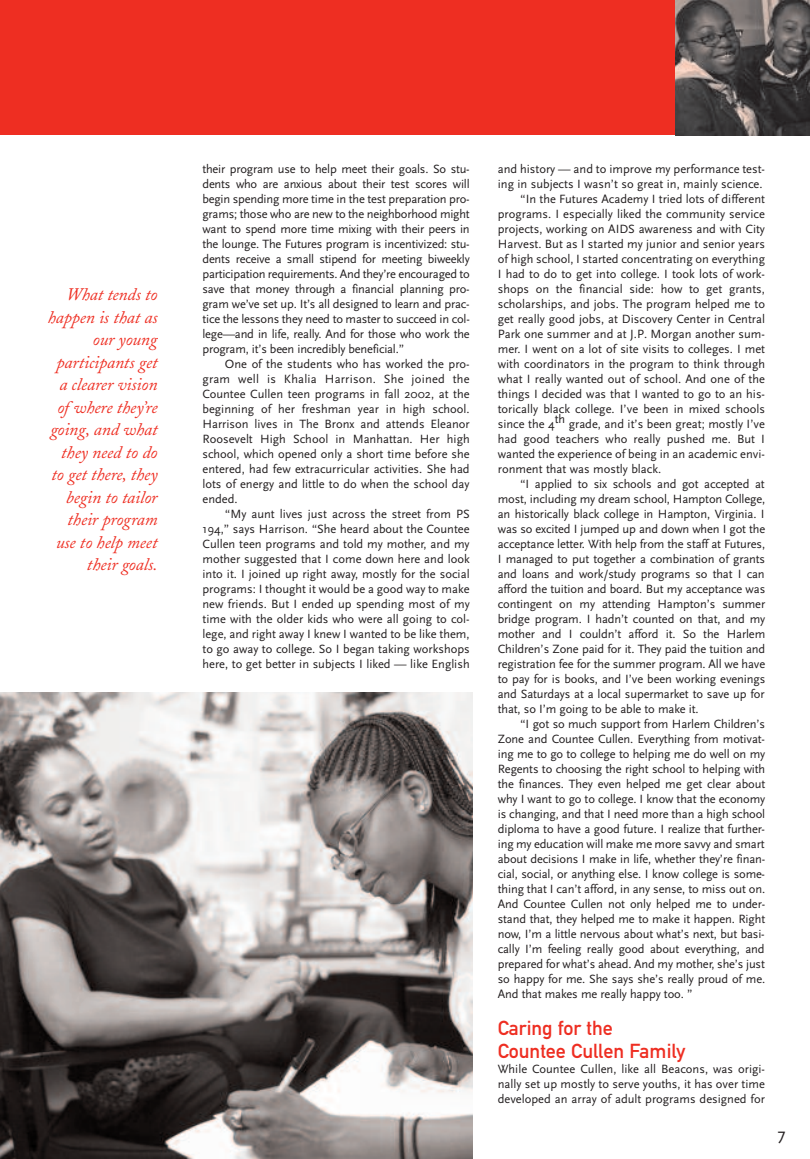
<style>
.page{position:relative;width:810px;height:1159px;background:#fff}
.page>*{position:absolute;margin:0;border:0;box-sizing:border-box;transform-origin:0 0}
.t1{font:20px/22.5px "DIN Mittelschrift";color:#ee2e22}
.t2{font:italic 17.5px/22.5px "Adobe Caslon";letter-spacing:-.005em;color:#ee2e22;text-align:right}
.t3{font:17.5px "Scala Sans";color:#231f20}
.t4{font:12.5px/15px "Scala Sans";letter-spacing:-.01em;color:#231f20;text-align:justify}
</style>
<div class="page">
<div style="left:0;top:0;width:675px;height:135px;background:#ee2e22"></div>
<img style="left:675px;top:0;width:135px;height:135px">
<img style="left:0;top:692px;width:472px;height:467px">
<h2 class="t2" style="left:48px;top:285px;width:111px">What tends to happen is that as our young participants get a clearer vision of where they’re going, and what they need to do to get there, they begin to tailor their program use to help meet their goals.</h2>
<p class="t4" style="left:202px;top:161px;width:269px">their program use to help meet their goals. So stu&shy;dents who are anxious about their test scores will begin spending more time in the test preparation pro&shy;grams; those who are new to the neighborhood might want to spend more time mixing with their peers in the lounge. The Futures program is incentivized: stu&shy;dents receive a small stipend for meeting biweekly participation requirements. And they’re encouraged to save that money through a financial planning pro&shy;gram we’ve set up. It’s all designed to learn and prac&shy;tice the lessons they need to master to succeed in col&shy;lege—and in life, really. And for those who work the program, it’s been incredibly beneficial.”</p>
<p class="t4" style="left:202px;top:356px;width:269px;text-indent:22px">One of the students who has worked the pro&shy;gram well is Khalia Harrison. She joined the Countee Cullen teen programs in fall 2002, at the beginning of her freshman year in high school.<br>Harrison lives in The Bronx and attends Eleanor Roosevelt High School in Manhattan. Her high school, which opened only a short time before she entered, had few extracurricular activities. She had lots of energy and little to do when the school day ended.</p>
<p class="t4" style="left:202px;top:506px;width:269px;text-indent:22px">“My aunt lives just across the street from PS 194,” says Harrison. “She heard about the Countee Cullen teen programs and told my mother, and my mother suggested that I come down here and look into it. I joined up right away, mostly for the social programs: I thought it would be a good way to make new friends. But I ended up spending most of my time with the older kids who were all going to col&shy;lege, and right away I knew I wanted to be like them, to go away to college. So I began taking workshops here, to get better in subjects I liked — like English</p>
<p class="t4" style="left:498px;top:161px;width:269px">and history — and to improve my performance test-</p>
<p class="t4" style="left:498px;top:176px;width:266px">ing in subjects I wasn’t so great in, mainly science.</p>
<p class="t4" style="left:520px;top:191px;width:246px">“In the Futures Academy I tried lots of different</p>
<p class="t4" style="left:498px;top:206px;width:269px">programs. I especially liked the community service</p>
<p class="t4" style="left:498px;top:221px;width:269px">projects, working on AIDS awareness and with City</p>
<p class="t4" style="left:498px;top:236px;width:269px">Harvest. But as I started my junior and senior years</p>
<p class="t4" style="left:498px;top:251px;width:269px">of high school, I started concentrating on everything</p>
<p class="t4" style="left:498px;top:266px;width:269px">I had to do to get into college. I took lots of work-</p>
<p class="t4" style="left:498px;top:281px;width:269px">shops on the financial side: how to get grants,</p>
<p class="t4" style="left:498px;top:296px;width:269px">scholarships, and jobs. The program helped me to</p>
<p class="t4" style="left:498px;top:311px;width:269px">get really good jobs, at Discovery Center in Central</p>
<p class="t4" style="left:498px;top:326px;width:269px">Park one summer and at J.P. Morgan another sum-</p>
<p class="t4" style="left:498px;top:341px;width:269px">mer. I went on a lot of site visits to colleges. I met</p>
<p class="t4" style="left:498px;top:356px;width:269px">with coordinators in the program to think through</p>
<p class="t4" style="left:498px;top:371px;width:269px">what I really wanted out of school. And one of the</p>
<p class="t4" style="left:498px;top:386px;width:269px">things I decided was that I wanted to go to an his-</p>
<p class="t4" style="left:498px;top:401px;width:269px">torically black college. I’ve been in mixed schools</p>
<p class="t4" style="left:498px;top:416px;width:269px">since the 4th grade, and it’s been great; mostly I’ve</p>
<p class="t4" style="left:498px;top:431px;width:269px">had good teachers who really pushed me. But I</p>
<p class="t4" style="left:498px;top:446px;width:269px">wanted the experience of being in an academic envi-</p>
<p class="t4" style="left:498px;top:461px;width:165px">ronment that was mostly black.</p>
<p class="t4" style="left:520px;top:476px;width:246px">“I applied to six schools and got accepted at</p>
<p class="t4" style="left:498px;top:491px;width:269px">most, including my dream school, Hampton College,</p>
<p class="t4" style="left:498px;top:506px;width:268px">an historically black college in Hampton, Virginia. I</p>
<p class="t4" style="left:498px;top:521px;width:269px">was so excited I jumped up and down when I got the</p>
<p class="t4" style="left:498px;top:536px;width:269px">acceptance letter. With help from the staff at Futures,</p>
<p class="t4" style="left:498px;top:551px;width:269px">I managed to put together a combination of grants</p>
<p class="t4" style="left:498px;top:566px;width:268px">and loans and work/study programs so that I can</p>
<p class="t4" style="left:498px;top:581px;width:269px">afford the tuition and board. But my acceptance was</p>
<p class="t4" style="left:498px;top:596px;width:269px">contingent on my attending Hampton’s summer</p>
<p class="t4" style="left:498px;top:611px;width:269px">bridge program. I hadn’t counted on that, and my</p>
<p class="t4" style="left:498px;top:626px;width:269px">mother and I couldn’t afford it. So the Harlem</p>
<p class="t4" style="left:498px;top:641px;width:269px">Children’s Zone paid for it. They paid the tuition and</p>
<p class="t4" style="left:498px;top:656px;width:269px">registration fee for the summer program. All we have</p>
<p class="t4" style="left:498px;top:671px;width:269px">to pay for is books, and I’ve been working evenings</p>
<p class="t4" style="left:498px;top:686px;width:268px">and Saturdays at a local supermarket to save up for</p>
<p class="t4" style="left:498px;top:701px;width:202px">that, so I’m going to be able to make it.</p>
<p class="t4" style="left:520px;top:716px;width:246px">“I got so much support from Harlem Children’s</p>
<p class="t4" style="left:498px;top:731px;width:269px">Zone and Countee Cullen. Everything from motivat-</p>
<p class="t4" style="left:498px;top:746px;width:269px">ing me to go to college to helping me do well on my</p>
<p class="t4" style="left:498px;top:761px;width:269px">Regents to choosing the right school to helping with</p>
<p class="t4" style="left:498px;top:776px;width:269px">the finances. They even helped me get clear about</p>
<p class="t4" style="left:498px;top:791px;width:269px">why I want to go to college. I know that the economy</p>
<p class="t4" style="left:498px;top:806px;width:269px">is changing, and that I need more than a high school</p>
<p class="t4" style="left:498px;top:821px;width:269px">diploma to have a good future. I realize that further-</p>
<p class="t4" style="left:498px;top:836px;width:268px">ing my education will make me more savvy and smart</p>
<p class="t4" style="left:498px;top:851px;width:269px">about decisions I make in life, whether they’re finan-</p>
<p class="t4" style="left:498px;top:866px;width:269px">cial, social, or anything else. I know college is some-</p>
<p class="t4" style="left:498px;top:881px;width:269px">thing that I can’t afford, in any sense, to miss out on.</p>
<p class="t4" style="left:498px;top:896px;width:269px">And Countee Cullen not only helped me to under-</p>
<p class="t4" style="left:498px;top:911px;width:269px">stand that, they helped me to make it happen. Right</p>
<p class="t4" style="left:498px;top:926px;width:268px">now, I’m a little nervous about what’s next, but basi-</p>
<p class="t4" style="left:498px;top:941px;width:268px">cally I’m feeling really good about everything, and</p>
<p class="t4" style="left:498px;top:956px;width:269px">prepared for what’s ahead. And my mother, she’s just</p>
<p class="t4" style="left:498px;top:971px;width:269px">so happy for me. She says she’s really proud of me.</p>
<p class="t4" style="left:498px;top:986px;width:196px">And that makes me really happy too. ”</p>
<h1 class="t1" style="left:498px;top:1019px;width:189px">Caring for the<br>Countee Cullen Family</h1>
<p class="t4" style="left:498px;top:1061px;width:269px">While Countee Cullen, like all Beacons, was origi&shy;nally set up mostly to serve youths, it has over time developed an array of adult programs designed for</p>
<h2 class="t3" style="left:778px;top:1123px;width:10px">7</h2>
</div>
